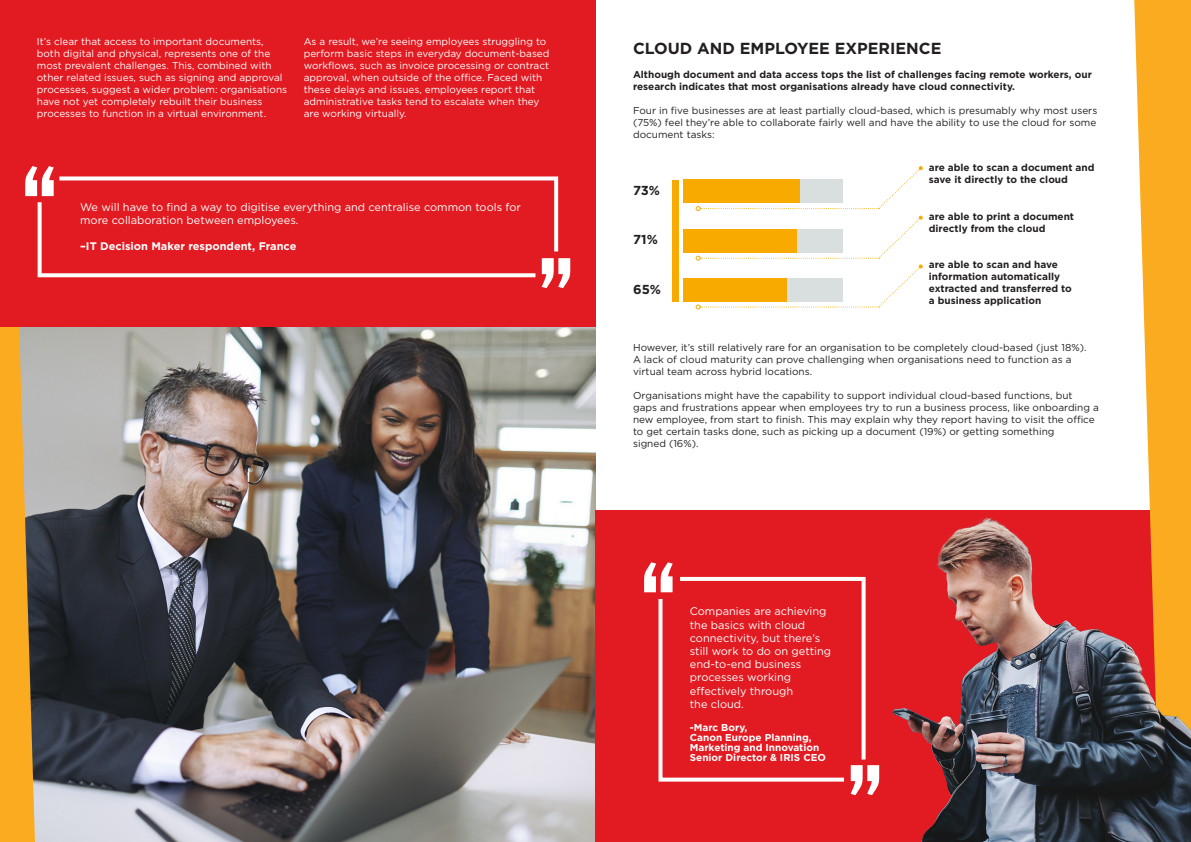
<style>
.page{position:relative;width:1191px;height:842px;background:#fff}
.page>*{position:absolute;margin:0;border:0;box-sizing:border-box;transform-origin:0 0}
.t1{font:600 120px "Tungsten";color:#fff}
.t2{font:700 16px "Gotham";color:#231f20}
.t3{font:700 13px "Gotham";color:#231f20}
.t4{font:11px/13.2px "Gotham";color:#fff}
.t5{font:700 11px "Gotham";color:#fff}
.t6{font:10px/12px "Gotham";color:#231f20}
.t7{font:10px/12px "Gotham";color:#fff}
.t8{font:700 10px/12px "Gotham";color:#231f20}
.t9{font:700 10px/10px "Gotham";color:#fff}
</style>
<div class="page">
<img style="left:35px;top:327px;width:561px;height:515px">
<svg style="left:0;top:327px;width:35px;height:515px"></svg>
<div style="left:0;top:0;width:595px;height:327px;background:#e21a21"></div>
<div style="left:684px;top:180px;width:116px;height:23px;background:#f8aa00"></div>
<div style="left:683px;top:229px;width:113px;height:23px;background:#f8aa00"></div>
<div style="left:683px;top:279px;width:103px;height:23px;background:#f8aa00"></div>
<div style="left:672px;top:180px;width:6px;height:122px;background:#f8aa00"></div>
<svg style="left:695px;top:166px;width:227px;height:143px"></svg>
<svg style="left:1134px;top:0;width:57px;height:452px;fill:#faab1f"></svg>
<svg style="left:59px;top:176px;width:500px;height:76px"></svg>
<svg style="left:37px;top:198px;width:502px;height:80px"></svg>
<img style="left:526px;top:452px;width:665px;height:390px">
<p class="t7" style="left:37px;top:35px;width:228px">It’s clear that access to important documents,</p>
<p class="t7" style="left:37px;top:47px;width:247px">both digital and physical, represents one of the most prevalent challenges. This, combined with other related issues, such as signing and approval</p>
<p class="t7" style="left:37px;top:83px;width:252px">processes, suggest a wider problem: organisations have not yet completely rebuilt their business</p>
<p class="t7" style="left:37px;top:107px;width:231px">processes to function in a virtual environment.</p>
<p class="t7" style="left:304px;top:35px;width:247px">As a result, we’re seeing employees struggling to perform basic steps in everyday document-based workflows, such as invoice processing or contract approval, when outside of the office. Faced with these delays and issues, employees report that</p>
<p class="t7" style="left:304px;top:95px;width:237px">administrative tasks tend to escalate when they</p>
<p class="t7" style="left:304px;top:107px;width:104px">are working virtually.</p>
<p class="t1" style="left:22px;top:146px;width:36px">“</p>
<p class="t4" style="left:80px;top:200px;width:442px">We will have to find a way to digitise everything and centralise common tools for more collaboration between employees.</p>
<p class="t5" style="left:80px;top:239px;width:218px">–IT Decision Maker respondent, France</p>
<p class="t1" style="left:573px;top:308px;width:36px;rotate:-180deg">“</p>
<p class="t2" style="left:633px;top:38px;width:310px">CLOUD AND EMPLOYEE EXPERIENCE</p>
<p class="t8" style="left:633px;top:69px;width:460px">Although document and data access tops the list of challenges facing remote workers, our research indicates that most organisations already have cloud connectivity.</p>
<p class="t6" style="left:633px;top:105px;width:466px;text-align:justify">Four in five businesses are at least partially cloud-based, which is presumably why most users (75%) feel they’re able to collaborate fairly well and have the ability to use the cloud for some document tasks:</p>
<p class="t8" style="left:929px;top:162px;width:167px">are able to scan a document and save it directly to the cloud</p>
<p class="t8" style="left:929px;top:210px;width:147px">are able to print a document</p>
<p class="t8" style="left:929px;top:222px;width:118px">directly from the cloud</p>
<p class="t8" style="left:929px;top:258px;width:131px">are able to scan and have</p>
<p class="t8" style="left:929px;top:270px;width:144px">information automatically extracted and transferred to</p>
<p class="t8" style="left:929px;top:294px;width:114px">a business application</p>
<p class="t3" style="left:633px;top:182px;width:29px">73%</p>
<p class="t3" style="left:633px;top:231px;width:26px">71%</p>
<p class="t3" style="left:633px;top:280px;width:29px">65%</p>
<p class="t6" style="left:633px;top:342px;width:455px">However, it’s still relatively rare for an organisation to be completely cloud-based (just 18%).<br>A lack of cloud maturity can prove challenging when organisations need to function as a virtual team across hybrid locations.</p>
<p class="t6" style="left:633px;top:390px;width:467px">Organisations might have the capability to support individual cloud-based functions, but gaps and frustrations appear when employees try to run a business process, like onboarding a new employee, from start to finish. This may explain why they report having to visit the office to get certain tasks done, such as picking up a document (19%) or getting something</p>
<p class="t6" style="left:633px;top:438px;width:67px">signed (16%).</p>
<p class="t1" style="left:641px;top:542px;width:36px">“</p>
<p class="t4" style="left:690px;top:605px;width:138px">Companies are achieving</p>
<p class="t4" style="left:690px;top:618px;width:117px">the basics with cloud</p>
<p class="t4" style="left:690px;top:631px;width:132px">connectivity, but there’s</p>
<p class="t4" style="left:690px;top:644px;width:143px">still work to do on getting end-to-end business</p>
<p class="t4" style="left:690px;top:671px;width:103px">processes working</p>
<p class="t4" style="left:690px;top:684px;width:105px">effectively through</p>
<p class="t4" style="left:690px;top:697px;width:56px">the cloud.</p>
<p class="t9" style="left:690px;top:722px;width:59px">-Marc Bory,</p>
<p class="t9" style="left:690px;top:732px;width:131px">Canon Europe Planning,<br>Marketing and Innovation</p>
<p class="t9" style="left:690px;top:752px;width:138px">Senior Director &amp; IRIS CEO</p>
<p class="t1" style="left:882px;top:815px;width:36px;rotate:-180deg">“</p>
</div>
